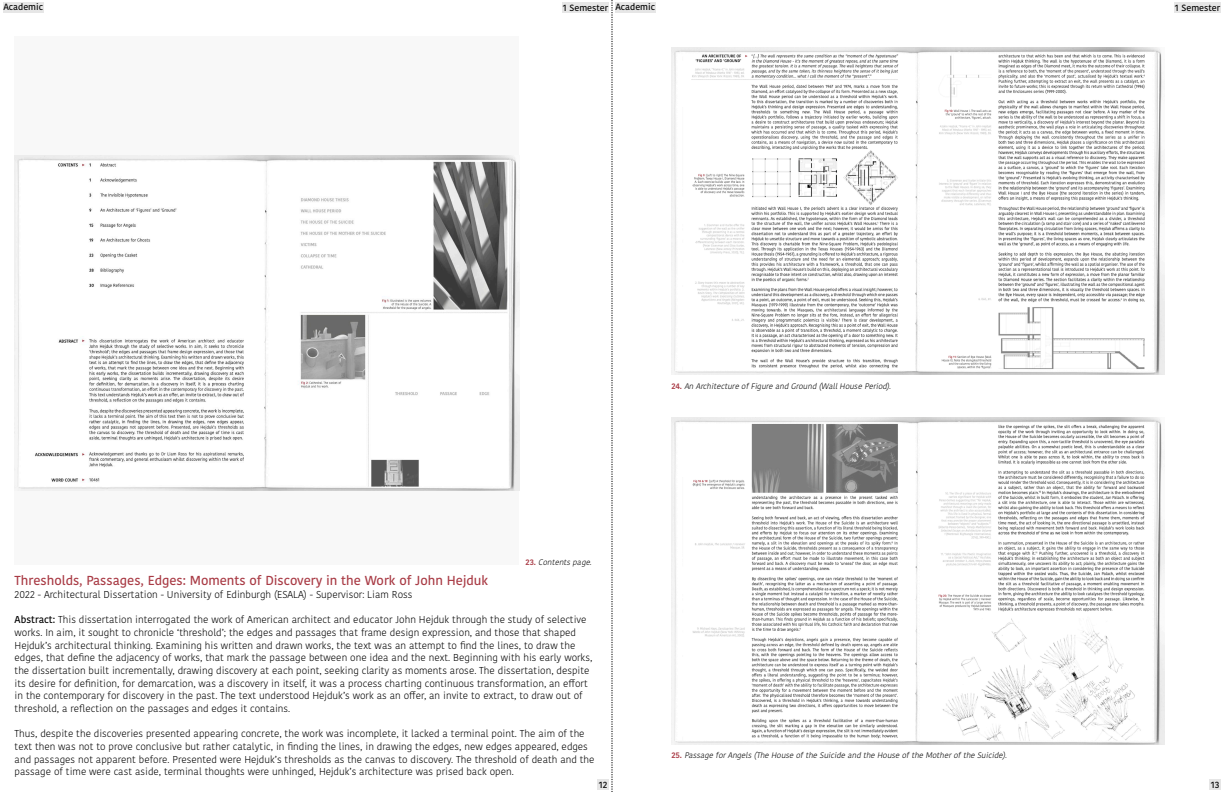
<style>
.page{position:relative;width:1224px;height:792px;background:#fff}
.page>*{position:absolute;margin:0;border:0;box-sizing:border-box;transform-origin:0 0}
.t1{font:500 13px "Kohinoor Bangla";color:#a93b45}
.t2{font:300 10px/12.7px "Kohinoor Bangla";color:#000}
.t3{font:500 9px "Kohinoor Bangla";color:#000}
.t4{font:italic 300 8px "Kohinoor Bangla";color:#000}
.s1{font-weight:600;font-style:normal;color:#a93b45}
.s2{font-weight:500}
</style>
<div class="page">
<div style="left:15px;top:36px;width:504px;height:529px;background:#f8f8f8"></div>
<div style="left:597px;top:779px;width:12px;height:10px;background:#e6e6e6"></div>
<img style="left:15px;top:155px;width:504px;height:335px">
<div style="left:3px;top:3px;width:41px;height:10px;background:#e6e6e6"></div>
<div style="left:562px;top:3px;width:47px;height:10px;background:#e6e6e6"></div>
<svg style="left:612px;top:0;width:1px;height:792px"></svg>
<div style="left:1209px;top:779px;width:12px;height:10px;background:#e6e6e6"></div>
<img style="left:671px;top:417px;width:494px;height:328px">
<img style="left:671px;top:47px;width:494px;height:328px">
<div style="left:615px;top:3px;width:41px;height:10px;background:#e6e6e6"></div>
<div style="left:1174px;top:3px;width:47px;height:10px;background:#e6e6e6"></div>
<p class="t3" style="left:3px;top:0;width:41px">Academic</p>
<p class="t3" style="left:563px;top:1px;width:47px">1 Semester</p>
<p class="t3" style="left:615px;top:0;width:41px">Academic</p>
<p class="t3" style="left:1175px;top:1px;width:47px">1 Semester</p>
<p class="t4" style="left:671px;top:380px;width:223px"><span class="s1">2 4 .</span> An Architecture ofFigure and Ground (WallHouse Period).</p>
<p class="t4" style="left:526px;top:556px;width:70px"><span class="s1">2 3 .</span> Contentspage.</p>
<p class="t1" style="left:15px;top:570px;width:475px">Thresholds, Passages, Edges: Moments of Discovery in the Work of John Hejduk</p>
<p class="t2" style="left:15px;top:588px;width:399px">2022 - Architectural Dissertation - University of Edinburgh (ESALA) - Supervisor: Liam Ross</p>
<p class="t2" style="left:15px;top:613px;width:579px"><span class="s2">Abstract:</span> This dissertation interrogated the work of American architect and educator John Hejduk through the study of selective works. In aim, it sought to chronicle ‘threshold’; the edges and passages that frame design expression, and those that shaped Hejduk’s architectural thinking. Examining his written and drawn works, the text was an attempt to find the lines, to draw the edges, that define the adjacency of works, that mark the passage between one idea and the next. Beginning with his early works, the dissertation built incrementally, drawing discovery at each point, seeking clarity as moments arose. The dissertation, despite its desire for definition, for demarcation, was a discovery in itself, it was a process charting continuous transformation, an effort in the contemporary for discovery in the past. The text understood Hejduk’s work as an offer, an invite to extract, to draw out of threshold, a reflection on the passages and edges it contains.</p>
<p class="t2" style="left:15px;top:727px;width:582px">Thus, despite the discoveries presented appearing concrete, the work was incomplete, it lacked a terminal point. The aim of the text then was not to prove conclusive but rather catalytic, in finding the lines, in drawing the edges, new edges appeared, edges and passages not apparent before. Presented were Hejduk’s thresholds as the canvas to discovery. The threshold of death and the passage of time were cast aside, terminal thoughts were unhinged, Hejduk’s architecture was prised back open.</p>
<p class="t3" style="left:599px;top:777px;width:10px">12</p>
<p class="t4" style="left:671px;top:749px;width:339px"><span class="s1">2 5 .</span> Passage forAngels(The House ofthe Suicide and the House ofthe Motherofthe Suicide).</p>
<p class="t3" style="left:1211px;top:777px;width:10px">13</p>
</div>
